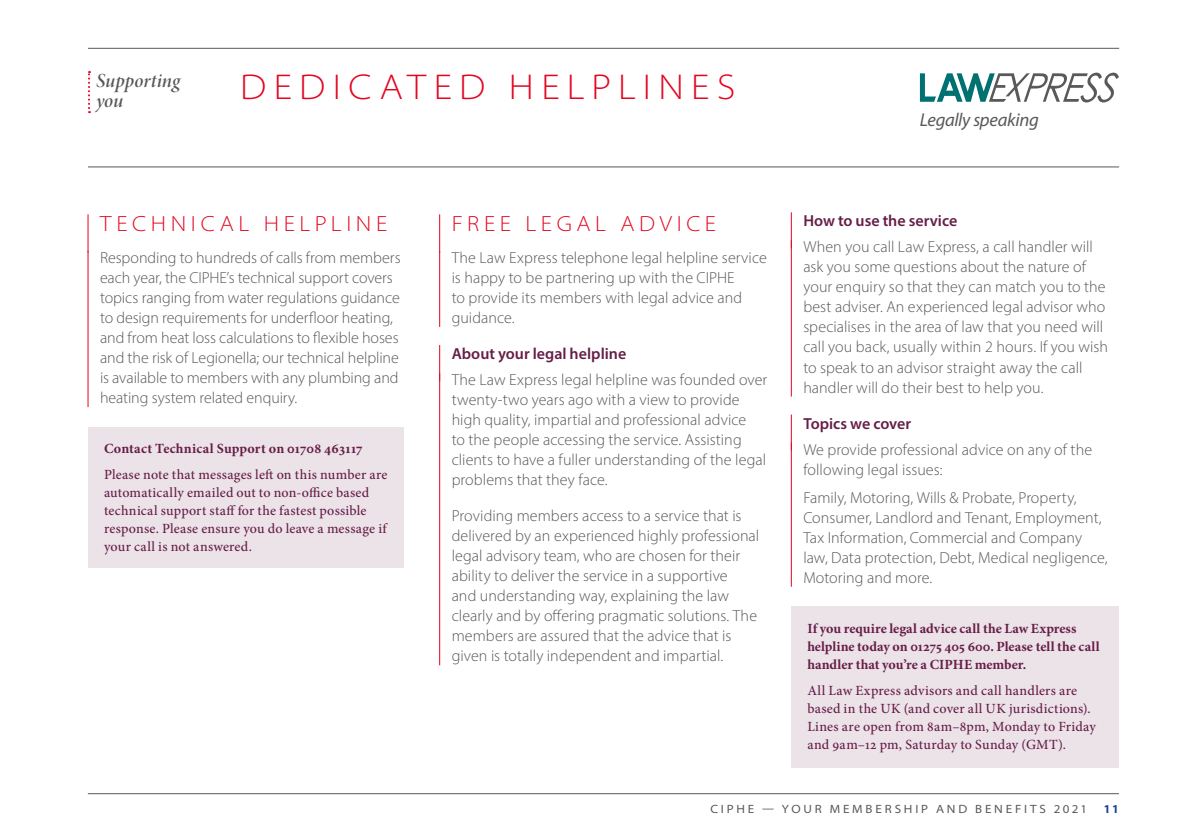
<style>
.page{position:relative;width:1191px;height:840px;background:#fff}
.page>*{position:absolute;margin:0;border:0;box-sizing:border-box;transform-origin:0 0}
.Heading_1{font:300 semi-expanded 36px "Myriad Pro";letter-spacing:.205em;color:#e40521}
.Heading_2{font:300 semi-expanded 22px "Myriad Pro";letter-spacing:.21em;color:#e40521}
.Running_section_2{font:20px/20px "Minion Pro Semibold It Disp";letter-spacing:.005em;color:#575756}
.t1{font:italic 18.6px "Myriad Pro";letter-spacing:-.02em;color:#58595b}
.Body{font:300 16px/20px "Myriad Pro";letter-spacing:.005em;color:#575756}
.Head_3{font:600 16px "Myriad Pro";color:#671d47}
.Contact_info_body{font:500 14px/18px "Minion Pro";letter-spacing:.02em;color:#671d47}
.Contact_info_body-2{font:700 14px/18px "Minion Pro";letter-spacing:.005em;color:#671d47}
.t2{font:semi-expanded 12px "Myriad Pro";letter-spacing:.24em;color:#575756}
.t3{font:700 12px "Myriad Pro";color:#164194}
</style>
<div class="page">
<hr style="left:88px;top:792px;width:1031px;height:1px;background:#575756">
<hr style="left:88px;top:48px;width:1031px;height:1px;background:#575756">
<hr style="left:88px;top:166px;width:1031px;height:1px;background:#575756">
<hr style="left:88px;top:214px;width:1px;height:38px;background:#e40521">
<hr style="left:88px;top:251px;width:1px;height:156px;background:#e40521">
<div style="left:88px;top:427px;width:316px;height:140px;background:#ece3e9"></div>
<hr style="left:439px;top:214px;width:1px;height:38px;background:#e40521">
<hr style="left:439px;top:251px;width:1px;height:76px;background:#e40521">
<hr style="left:439px;top:345px;width:1px;height:36px;background:#e40521">
<hr style="left:439px;top:373px;width:1px;height:292px;background:#e40521">
<svg style="left:88px;top:71px;width:2px;height:42px"></svg>
<hr style="left:791px;top:212px;width:1px;height:36px;background:#e40521">
<hr style="left:791px;top:240px;width:1px;height:156px;background:#e40521">
<hr style="left:791px;top:414px;width:1px;height:36px;background:#e40521">
<hr style="left:791px;top:442px;width:1px;height:144px;background:#e40521">
<div style="left:791px;top:606px;width:328px;height:161px;background:#ece3e9"></div>
<svg style="left:920px;top:73px;width:199px;height:29px"></svg>
<p class="Running_section_2" style="left:96px;top:70px;width:86px">Supporting you</p>
<p class="Heading_1" style="left:240px;top:65px;width:497px">DEDICATED HELPLINES</p>
<p class="Heading_2" style="left:100px;top:210px;width:289px">TECHNICAL HELPLINE</p>
<p class="Body" style="left:100px;top:247px;width:302px">Responding to hundreds of calls from members each year, the CIPHE’s technical support covers topics ranging from water regulations guidance to design requirements for underfloor heating, and from heat loss calculations to flexible hoses and the risk of Legionella; our technical helpline is available to members with any plumbing and heating system related enquiry.</p>
<p class="Contact_info_body-2" style="left:104px;top:439px;width:260px">Contact Technical Support on 01708 463117</p>
<p class="Contact_info_body" style="left:104px;top:465px;width:285px">Please note that messages left on this number are automatically emailed out to non-office based technical support staff for the fastest possible response. Please ensure you do leave a message if your call is not answered.</p>
<p class="Heading_2" style="left:452px;top:210px;width:266px">FREE LEGAL ADVICE</p>
<p class="Body" style="left:452px;top:247px;width:317px">The Law Express telephone legal helpline service is happy to be partnering up with the CIPHE<br>to provide its members with legal advice and guidance.</p>
<p class="Head_3" style="left:452px;top:343px;width:176px">About your legal helpline</p>
<p class="Body" style="left:452px;top:369px;width:317px">The Law Express legal helpline was founded over twenty-two years ago with a view to provide high quality, impartial and professional advice<br>to the people accessing the service. Assisting clients to have a fuller understanding of the legal problems that they face.</p>
<p class="Body" style="left:452px;top:505px;width:309px">Providing members access to a service that is delivered by an experienced highly professional legal advisory team, who are chosen for their ability to deliver the service in a supportive<br>and understanding way, explaining the law clearly and by offering pragmatic solutions. The members are assured that the advice that is given is totally independent and impartial.</p>
<p class="t1" style="left:920px;top:108px;width:120px">Legally speaking</p>
<p class="Head_3" style="left:803px;top:211px;width:155px">How to use the service</p>
<p class="Body" style="left:803px;top:237px;width:306px">When you call Law Express, a call handler will ask you some questions about the nature of your enquiry so that they can match you to the best adviser. An experienced legal advisor who specialises in the area of law that you need will call you back, usually within 2 hours. If you wish to speak to an advisor straight away the call handler will do their best to help you.</p>
<p class="Head_3" style="left:803px;top:413px;width:109px">Topics we cover</p>
<p class="Body" style="left:803px;top:439px;width:290px">We provide professional advice on any of the following legal issues:</p>
<p class="Body" style="left:803px;top:487px;width:306px">Family, Motoring, Wills &amp; Probate, Property, Consumer, Landlord and Tenant, Employment, Tax Information, Commercial and Company law, Data protection, Debt, Medical negligence, Motoring and more.</p>
<p class="Contact_info_body-2" style="left:807px;top:619px;width:294px">If you require legal advice call the Law Express helpline today on 01275 405 600. Please tell the call handler that you’re a CIPHE member.</p>
<p class="Contact_info_body" style="left:807px;top:681px;width:290px">All Law Express advisors and call handlers are based in the UK (and cover all UK jurisdictions).<br>Lines are open from 8am–8pm, Monday to Friday and 9am–12 pm, Saturday to Sunday (GMT).</p>
<p class="t2" style="left:710px;top:801px;width:378px">CIPHE — YOUR MEMBERSHIP AND BENEFITS 2021</p>
<p class="t3" style="left:1104px;top:801px;width:16px">11</p>
</div>
